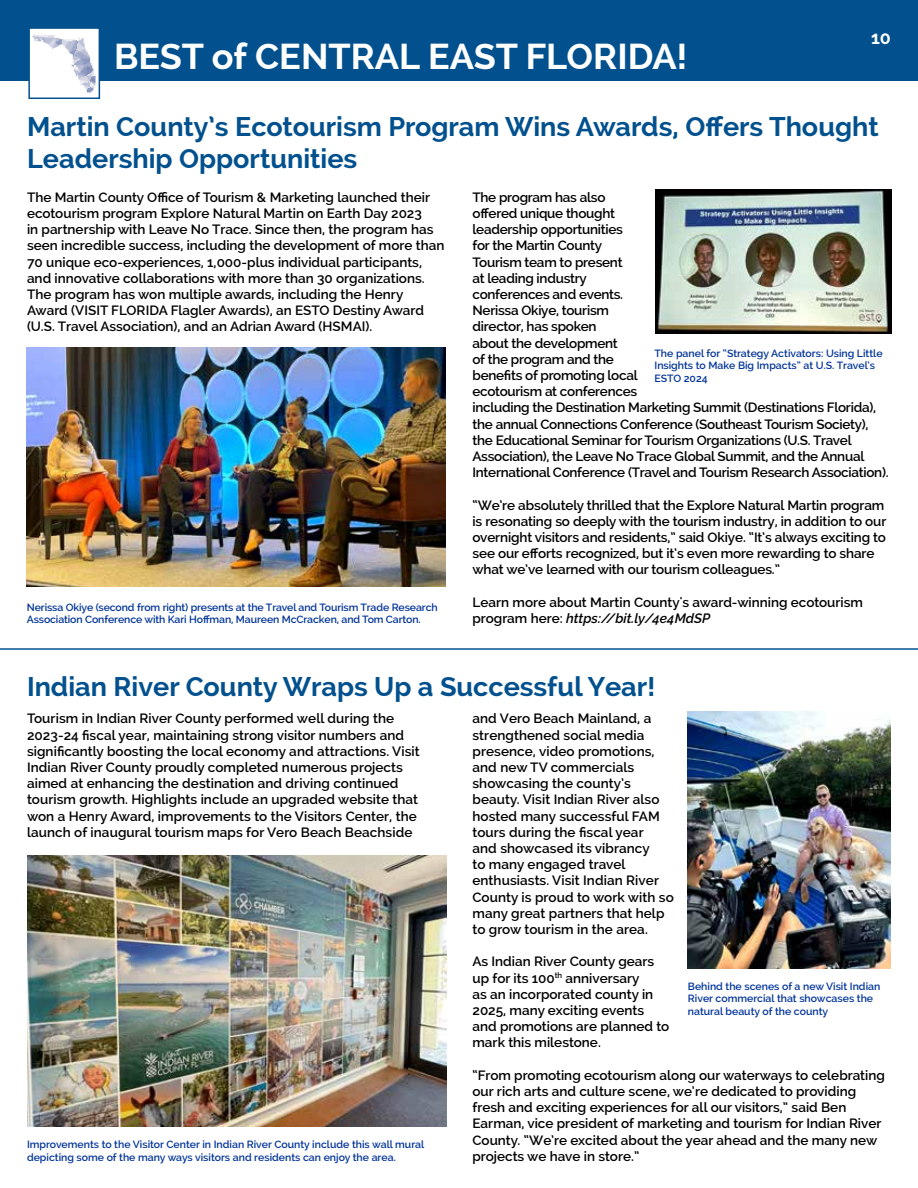
<style>
.page{position:relative;width:918px;height:1188px;background:#fff}
.page>*{position:absolute;margin:0;border:0;box-sizing:border-box;transform-origin:0 0}
.t1{font:700 36px "Raleway";color:#fff}
.t2{font:700 27px/32.4px "Raleway";color:#02518e}
.t3{font:700 18px "Raleway";color:#fff}
.t4{font:600 13.5px/16.2px "Raleway";color:#000}
.t5{font:600 13.5px/16.2px "Raleway";letter-spacing:-.02em;color:#000}
.t6{font:600 10.5px/12.6px "Raleway";color:#039}
.s1{font-style:italic}
</style>
<div class="page">
<div style="left:0;top:0;width:918px;height:81px;background:#02518e"></div>
<img style="left:31px;top:30px;width:66px;height:63px">
<div style="left:28px;top:27px;width:72px;height:72px;border:2px solid #02518e"></div>
<hr style="left:0;top:648px;width:918px;height:2px;background:#02518e">
<img style="left:27px;top:855px;width:419px;height:271px">
<img style="left:27px;top:348px;width:418px;height:238px">
<img style="left:655px;top:189px;width:236px;height:144px">
<img style="left:688px;top:712px;width:202px;height:256px">
<h1 class="t1" style="left:114px;top:36px;width:575px">BEST of CENTRAL EAST FLORIDA!</h1>
<h3 class="t3" style="left:871px;top:27px;width:21px">10</h3>
<h2 class="t2" style="left:27px;top:110px;width:853px">Martin County’s Ecotourism Program Wins Awards, Offers Thought<br>Leadership Opportunities</h2>
<p class="t4" style="left:27px;top:189px;width:419px">The Martin County Office of Tourism &amp; Marketing launched their ecotourism program Explore Natural Martin on Earth Day 2023<br>in partnership with Leave No Trace. Since then, the program has seen incredible success, including the development of more than 70 unique eco-experiences, 1,000-plus individual participants, and innovative collaborations with more than 30 organizations.<br>The program has won multiple awards, including the Henry Award (VISIT FLORIDA Flagler Awards), an ESTO Destiny Award (U.S. Travel Association), and an Adrian Award (HSMAI).</p>
<p class="t5" style="left:472px;top:189px;width:418px">The program has also<br>offered unique thought<br>leadership opportunities<br>for the Martin County<br>Tourism team to present<br>at leading industry<br>conferences and events.<br>Nerissa Okiye, tourism<br>director, has spoken<br>about the development<br>of the program and the<br>benefits of promoting local<br>ecotourism at conferences<br>including the Destination Marketing Summit (Destinations Florida), the annual Connections Conference (Southeast Tourism Society), the Educational Seminar for Tourism Organizations (U.S. Travel Association), the Leave No Trace Global Summit, and the Annual International Conference (Travel and Tourism Research Association).</p>
<p class="t4" style="left:472px;top:497px;width:415px">“We’re absolutely thrilled that the Explore Natural Martin program is resonating so deeply with the tourism industry, in addition to our overnight visitors and residents,” said Okiye. “It’s always exciting to see our efforts recognized, but it’s even more rewarding to share what we’ve learned with our tourism colleagues.”</p>
<p class="t4" style="left:472px;top:594px;width:392px">Learn more about Martin County's award-winning ecotourism program here: <span class="s1">https://bit.ly/4e4MdSP</span></p>
<p class="t6" style="left:654px;top:347px;width:230px">The panel for “Strategy Activators: Using Little<br>Insights to Make Big Impacts” at U.S. Travel’s<br>ESTO 2024</p>
<p class="t6" style="left:27px;top:601px;width:412px">Nerissa Okiye (second from right) presents at the Travel and Tourism Trade Research<br>Association Conference with Kari Hoffman, Maureen McCracken, and Tom Carton.</p>
<h2 class="t2" style="left:27px;top:670px;width:630px">Indian River County Wraps Up a Successful Year!</h2>
<p class="t4" style="left:27px;top:711px;width:394px">Tourism in Indian River County performed well during the 2023-24 fiscal year, maintaining strong visitor numbers and significantly boosting the local economy and attractions. Visit Indian River County proudly completed numerous projects aimed at enhancing the destination and driving continued tourism growth. Highlights include an upgraded website that won a Henry Award, improvements to the Visitors Center, the launch of inaugural tourism maps for Vero Beach Beachside</p>
<p class="t4" style="left:472px;top:711px;width:203px">and Vero Beach Mainland, a strengthened social media presence, video promotions, and new TV commercials showcasing the county’s beauty. Visit Indian River also hosted many successful FAM tours during the fiscal year<br>and showcased its vibrancy<br>to many engaged travel enthusiasts. Visit Indian River<br>County is proud to work with so many great partners that help to grow tourism in the area.</p>
<p class="t4" style="left:472px;top:954px;width:198px">As Indian River County gears up for its 100<sup>th</sup> anniversary<br>as an incorporated county in<br>2025, many exciting events and promotions are planned to mark this milestone.</p>
<p class="t4" style="left:473px;top:1067px;width:414px">“From promoting ecotourism along our waterways to celebrating our rich arts and culture scene, we’re dedicated to providing fresh and exciting experiences for all our visitors,” said Ben Earman, vice president of marketing and tourism for Indian River County. “We’re excited about the year ahead and the many new projects we have in store.”</p>
<p class="t6" style="left:688px;top:980px;width:194px">Behind the scenes of a new Visit Indian<br>River commercial that showcases the natural beauty of the county</p>
<p class="t6" style="left:27px;top:1138px;width:399px">Improvements to the Visitor Center in Indian River County include this wall mural depicting some of the many ways visitors and residents can enjoy the area.</p>
</div>
